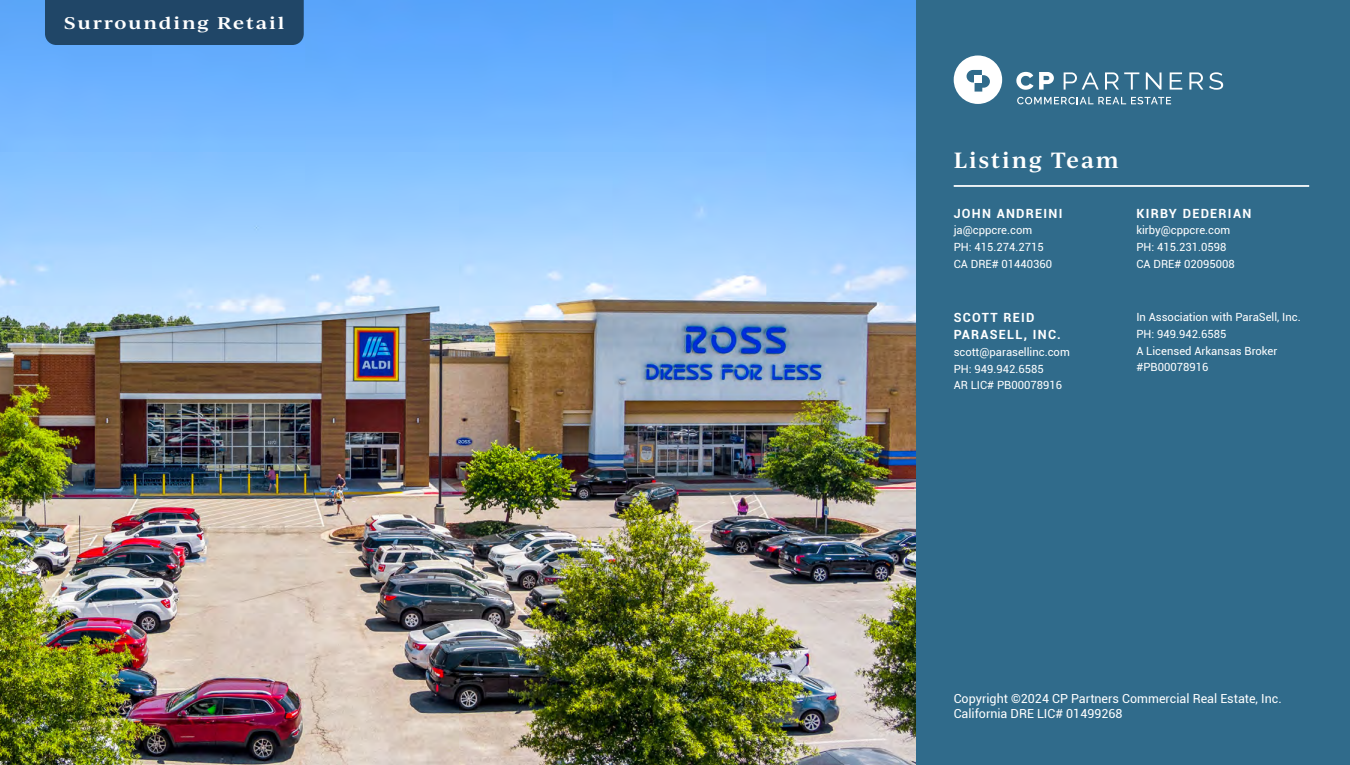
<style>
.page{position:relative;width:1350px;height:765px;background:#fff}
.page>*{position:absolute;margin:0;border:0;box-sizing:border-box;transform-origin:0 0}
.t1{font:600 21.12px "Ivy Journal";letter-spacing:.085em;color:#fff}
.t2{font:600 16.25px "Ivy Journal";letter-spacing:.1em;color:#fff;scale:1.15 1}
.t3{font:700 12.62px/16.9px "Roboto";letter-spacing:.1em;color:#fff}
.t4{font:12.5px/15px "Roboto";color:#fff}
.t5{font:11.25px/16.9px "Roboto";color:#fff}
</style>
<div class="page">
<div style="left:916px;top:0;width:434px;height:765px;background:#306b8b"></div>
<hr style="left:954px;top:185px;width:355px;height:2px;background:#fff">
<svg style="left:1016px;top:72px;width:38px;height:18px"></svg>
<svg style="left:1064px;top:72px;width:35px;height:18px"></svg>
<svg style="left:1105px;top:72px;width:34px;height:18px"></svg>
<svg style="left:1146px;top:72px;width:16px;height:18px"></svg>
<svg style="left:1170px;top:72px;width:12px;height:18px"></svg>
<svg style="left:1189px;top:72px;width:14px;height:18px"></svg>
<svg style="left:1209px;top:72px;width:14px;height:18px"></svg>
<svg style="left:954px;top:55px;width:48px;height:49px"></svg>
<div style="left:975px;top:75px;width:7px;height:7px;background:#fff"></div>
<svg style="left:1017px;top:97px;width:154px;height:7px"></svg>
<img style="left:0;top:0;width:916px;height:765px">
<div style="left:45px;top:0;width:259px;height:45px;background:#204667"></div>
<h2 class="t2" style="left:64px;top:11px;width:193px">Surrounding Retail</h2>
<h1 class="t1" style="left:954px;top:144px;width:167px">Listing Team</h1>
<p class="t3" style="left:954px;top:204px;width:110px">JOHN ANDREINI</p>
<p class="t5" style="left:954px;top:222px;width:100px">ja@cppcre.com<br>PH: 415.274.2715<br>CA DRE# 01440360</p>
<p class="t3" style="left:954px;top:308px;width:109px">SCOTT REID<br>PARASELL, INC.</p>
<p class="t5" style="left:954px;top:343px;width:118px">scott@parasellinc.com<br>PH: 949.942.6585<br>AR LIC# PB00078916</p>
<p class="t3" style="left:1136px;top:204px;width:116px">KIRBY DEDERIAN</p>
<p class="t5" style="left:1136px;top:222px;width:100px">kirby@cppcre.com<br>PH: 415.231.0598<br>CA DRE# 02095008</p>
<p class="t5" style="left:1136px;top:308px;width:166px">In Association with ParaSell, Inc.<br>PH: 949.942.6585<br>A Licensed Arkansas Broker #PB00078916</p>
<p class="t4" style="left:954px;top:691px;width:330px">Copyright ©2024 CP Partners Commercial Real Estate, Inc.<br>California DRE LIC# 01499268</p>
</div>
